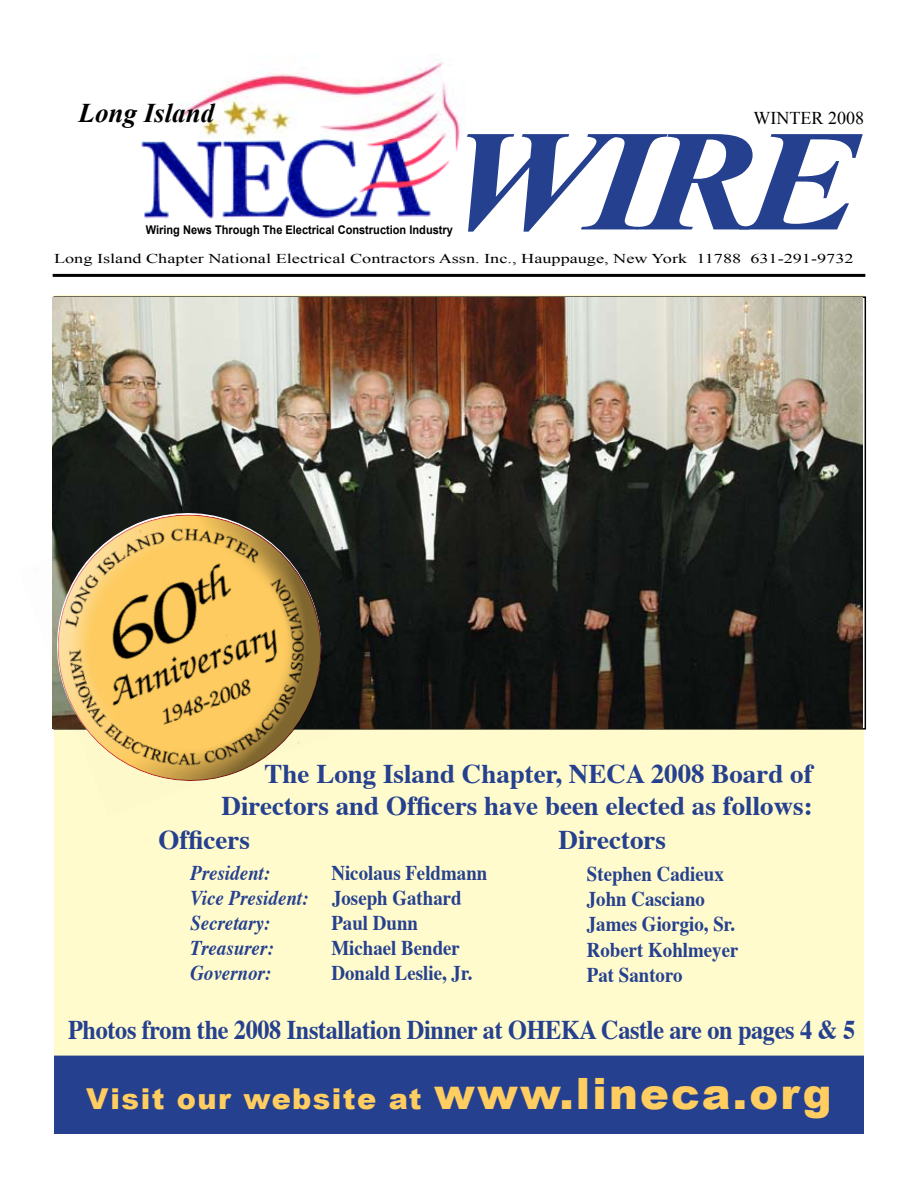
<style>
.page{position:relative;width:918px;height:1188px;background:#fff}
.page>*{position:absolute;margin:0;border:0;box-sizing:border-box;transform-origin:0 0}
.t1{font:italic 700 144px "Times New Roman";color:#25408f;scale:1.2 1}
.t2{font:900 28.8px "Arial";letter-spacing:.05em;color:#ffcd60}
.t3{font:700 27px/32.4px "Times";color:#25408f;text-align:right}
.t4{font:700 27px "Times";color:#25408f;scale:.9 1}
.t5{font:italic 700 27px "Times New Roman";color:#000}
.t6{font:700 21px/25.2px "Times";color:#25408f;scale:.9 1}
.t7{font:italic 700 21px "Times";color:#25408f;scale:.9 1}
.t8{font:18px "Times New Roman";color:#000}
.t9{font:13.5px "Times New Roman";color:#000;scale:1.35 1}
.t10{font:700 12px "Arial";color:#000;scale:.92 1}
.s1{font-style:italic}
.s2{font-size:43.2px}
</style>
<div class="page">
<div style="left:54px;top:296px;width:810px;height:836px;background:#fffbcc"></div>
<div style="left:54px;top:1056px;width:810px;height:78px;background:#25408f"></div>
<img style="left:141px;top:54px;width:320px;height:165px">
<hr style="left:53px;top:274px;width:812px;height:3px;background:#000">
<img style="left:52px;top:297px;width:811px;height:432px">
<svg style="left:52px;top:476px;width:308px;height:305px;background:#a18951"></svg>
<p class="t5" style="left:79px;top:98px;width:137px">Long Island</p>
<p class="t8" style="left:754px;top:107px;width:112px">WINTER 2008</p>
<h1 class="t1" style="left:446px;top:98px;width:347px">WIRE</h1>
<p class="t10" style="left:146px;top:223px;width:335px">Wiring News Through The Electrical Construction Industry</p>
<p class="t9" style="left:54px;top:251px;width:594px">Long Island Chapter National Electrical Contractors Assn. Inc., Hauppauge, New York 11788 631-291-9732</p>
<p class="t3" style="left:222px;top:755px;width:593px">The Long Island Chapter, NECA 2008 Board of<br>Directors and Officers have been elected as follows:</p>
<p class="t3" style="left:159px;top:821px;width:93px">Officers</p>
<p class="t3" style="left:559px;top:821px;width:109px">Directors</p>
<p class="t7" style="left:190px;top:853px;width:90px">President:</p>
<p class="t6" style="left:190px;top:858px;width:332px;text-indent:141px">Nicolaus Feldmann<br><span class="s1">Vice President:</span> Joseph Gathard<br><span class="s1">Secretary:</span></p>
<p class="t6" style="left:331px;top:908px;width:98px">Paul Dunn</p>
<p class="t7" style="left:190px;top:928px;width:94px">Treasurer:</p>
<p class="t6" style="left:331px;top:933px;width:144px">Michael Bender</p>
<p class="t7" style="left:190px;top:954px;width:91px">Governor:</p>
<p class="t6" style="left:331px;top:959px;width:158px">Donald Leslie, Jr.</p>
<p class="t6" style="left:587px;top:859px;width:170px">Stephen Cadieux<br>John Casciano<br>James Giorgio, Sr.<br>Robert Kohlmeyer<br>Pat Santoro</p>
<p class="t4" style="left:68px;top:1004px;width:876px">Photos from the 2008 Installation Dinner at OHEKA Castle are on pages 4 &amp; 5</p>
<h2 class="t2" style="left:86px;top:1083px;width:747px">Visit our website at <span class="s2">www.lineca.org</span></h2>
</div>
